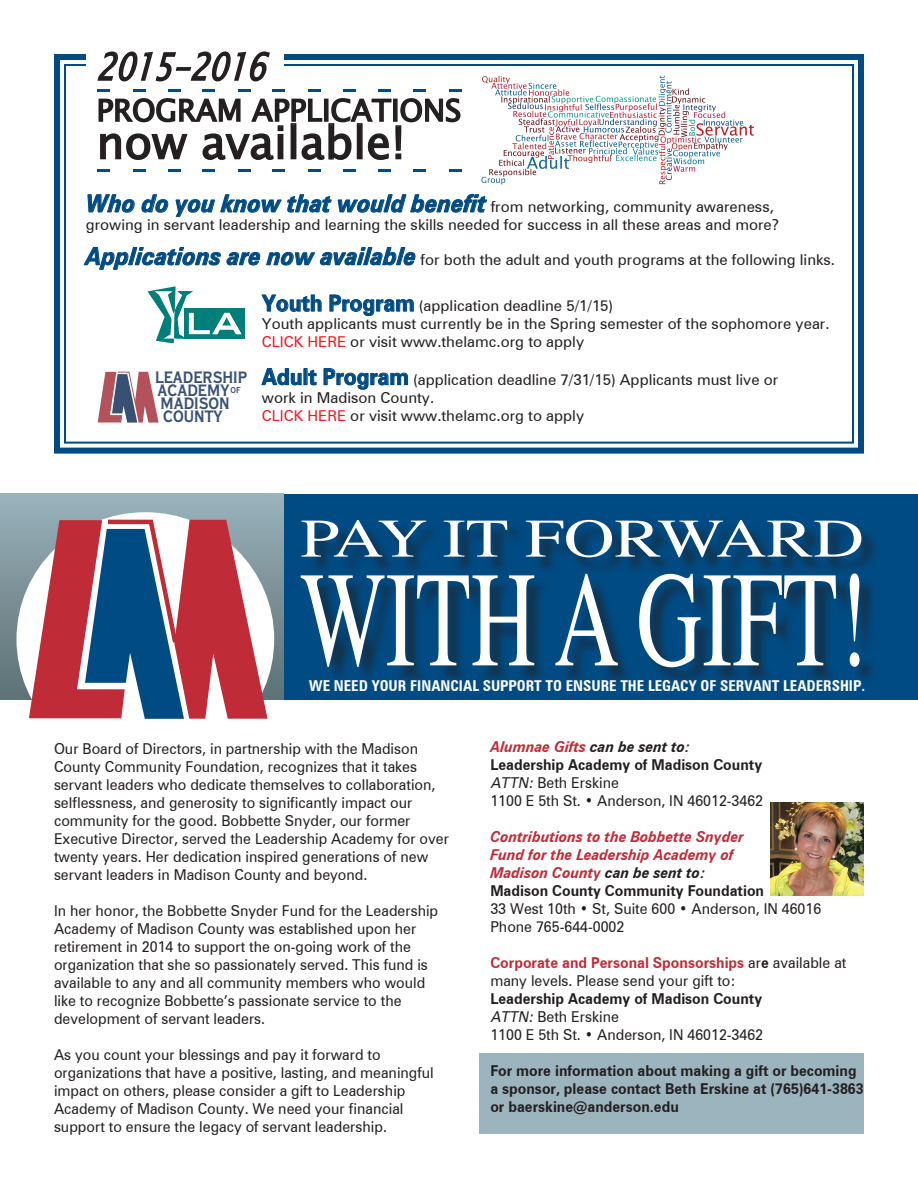
<style>
.page{position:relative;width:918px;height:1188px;background:#fff}
.page>*{position:absolute;margin:0;border:0;box-sizing:border-box;transform-origin:0 0}
.t1{font:135.9px "Times";color:#fff;scale:.67 1}
.t2{font:54.3px "Times";color:#fff;scale:1.29 1}
.t3{font:45px "Lucida Sans Unicode";color:#231f20}
.t4{font:italic 37.5px "Lucida Sans Unicode";color:#231f20;scale:.8 1}
.t5{font:30px "Lucida Sans Unicode";color:#231f20}
.t6{font:700 condensed 17.1px "Copperplate T";color:#375073;scale:.92 1}
.t7{font:15px/18px "Zurich BT";color:#231f20;scale:.95 1}
.t8{font:15px/18px "Zurich BT";color:#231f20}
.t9{font:italic 700 15px/18px "Zurich BT";color:#bf2b37;scale:.95 1}
.t10{font:700 15px/18px "Zurich BT";color:#231f20;scale:.95 1}
.t11{font:700 condensed 15px "Zurich BT";color:#fff}
.t12{font:700 condensed 9px "Copperplate T";color:#375073;scale:.92 1}
.s1{font-weight:700;font-style:italic;font-size:24px;color:#004b84}
.s2{font-weight:700;font-size:22.5px;color:#004b84}
.s3{color:#ee1d23}
.s4{font-weight:700;font-style:italic;color:#bf2b37}
.s5{font-weight:700;font-style:italic}
.s6{font-weight:700}
.s7{font-style:italic}
.s8{color:#231f20}
.s9{font-style:normal;color:#231f20}
.s10{font-weight:700;color:#bf2b37}
</style>
<div class="page">
<div style="left:0;top:494px;width:918px;height:206px;background:#004b84"></div>
<div style="left:0;top:494px;width:284px;height:206px;background:linear-gradient(to bottom,#9ab1ba,#5d7275)"></div>
<div style="left:16px;top:512px;width:258px;height:254px;background:#fff;border-radius:50%"></div>
<div style="left:304px;top:522px;width:576px;height:164px;background:#231f20;opacity:.6"></div>
<svg style="left:29px;top:517px;width:238px;height:202px"></svg>
<img style="left:771px;top:802px;width:93px;height:94px">
<div style="left:479px;top:1053px;width:384px;height:80px;background:#9bb4bd"></div>
<svg style="left:54px;top:54px;width:810px;height:400px"></svg>
<div style="left:64px;top:64px;width:790px;height:380px;border:2px solid #004b84"></div>
<div style="left:86px;top:48px;width:198px;height:27px;background:#fff"></div>
<svg style="left:97px;top:90px;width:364px;height:71px"></svg>
<svg style="left:97px;top:170px;width:13px;height:2px"></svg>
<svg style="left:133px;top:170px;width:12px;height:2px"></svg>
<svg style="left:168px;top:170px;width:12px;height:2px"></svg>
<svg style="left:203px;top:170px;width:12px;height:2px"></svg>
<svg style="left:238px;top:170px;width:13px;height:2px"></svg>
<svg style="left:272px;top:170px;width:13px;height:2px"></svg>
<svg style="left:308px;top:170px;width:13px;height:2px"></svg>
<svg style="left:343px;top:170px;width:13px;height:2px"></svg>
<svg style="left:378px;top:170px;width:13px;height:2px"></svg>
<svg style="left:413px;top:170px;width:13px;height:2px"></svg>
<svg style="left:449px;top:170px;width:12px;height:2px"></svg>
<div style="left:185px;top:308px;width:60px;height:31px;background:#007e7a"></div>
<svg style="left:144px;top:284px;width:98px;height:70px"></svg>
<svg style="left:98px;top:371px;width:61px;height:52px"></svg>
<svg style="left:97px;top:51px;width:174px;height:31px"></svg>
<h3 class="t4" style="left:96px;top:37px;width:233px">2015-2016</h3>
<h3 class="t5" style="left:97px;top:87px;width:366px">PROGRAM APPLICATIONS</h3>
<h3 class="t3" style="left:97px;top:107px;width:310px">now available!</h3>
<p class="t8" style="left:86px;top:198px;width:695px"><span class="s1">Who do you know that would benefit</span> from networking, community awareness, growing in servant leadership and learning the skills needed for success in all these areas and more?</p>
<p class="t8" style="left:86px;top:250px;width:751px"><span class="s1">Applications are now available</span> for both the adult and youth programs at the following links.</p>
<p class="t6" style="left:155px;top:368px;width:102px">LEADERSHIP</p>
<p class="t6" style="left:158px;top:381px;width:80px">ACADEMY</p>
<p class="t6" style="left:161px;top:394px;width:77px">MADISON</p>
<p class="t6" style="left:163px;top:407px;width:66px">COUNTY</p>
<p class="t12" style="left:230px;top:385px;width:13px">OF</p>
<p class="t8" style="left:262px;top:297px;width:569px"><span class="s2">Youth Program</span> (application deadline 5/1/15)<br>Youth applicants must currently be in the Spring semester of the sophomore year.<br><span class="s3">CLICK HERE</span> or visit www.thelamc.org to apply</p>
<p class="t8" style="left:262px;top:370px;width:518px"><span class="s2">Adult Program</span> (application deadline 7/31/15) Applicants must live or work in Madison County.<br><span class="s3">CLICK HERE</span> or visit www.thelamc.org to apply</p>
<h2 class="t2" style="left:300px;top:488px;width:438px">PAY IT FORWARD</h2>
<h1 class="t1" style="left:300px;top:493px;width:849px">WITH A GIFT!</h1>
<p class="t11" style="left:309px;top:676px;width:557px">WE NEED YOUR FINANCIAL SUPPORT TO ENSURE THE LEGACY OF SERVANT LEADERSHIP.</p>
<p class="t7" style="left:54px;top:739px;width:417px">Our Board of Directors, in partnership with the Madison County Community Foundation, recognizes that it takes servant leaders who dedicate themselves to collaboration, selflessness, and generosity to significantly impact our community for the good. Bobbette Snyder, our former Executive Director, served the Leadership Academy for over twenty years. Her dedication inspired generations of new servant leaders in Madison County and beyond.</p>
<p class="t7" style="left:54px;top:901px;width:406px">In her honor, the Bobbette Snyder Fund for the Leadership Academy of Madison County was established upon her retirement in 2014 to support the on-going work of the organization that she so passionately served. This fund is available to any and all community members who would like to recognize Bobbette’s passionate service to the development of servant leaders.</p>
<p class="t7" style="left:54px;top:1045px;width:401px">As you count your blessings and pay it forward to organizations that have a positive, lasting, and meaningful impact on others, please consider a gift to Leadership Academy of Madison County. We need your financial support to ensure the legacy of servant leadership.</p>
<p class="t7" style="left:490px;top:737px;width:289px"><span class="s4">Alumnae Gifts</span> <span class="s5">can be sent to:<br></span><span class="s6">Leadership Academy of Madison County<br></span><span class="s7">ATTN:</span>Beth Erskine<br>1100 E 5th St. • Anderson, IN 46012-3462</p>
<p class="t9" style="left:490px;top:827px;width:290px">Contributions to the Bobbette Snyder Fund for the Leadership Academy of Madison County <span class="s8">can be sent to:<br></span><span class="s9">Madison County Community Foundation</span></p>
<p class="t7" style="left:490px;top:899px;width:350px">33 West 10th • St, Suite 600 • Anderson, IN 46016<br>Phone 765-644-0002</p>
<p class="t7" style="left:490px;top:953px;width:376px"><span class="s10">Corporate and Personal Sponsorships</span> ar<span class="s6">e</span> available at many levels. Please send your gift to:</p>
<p class="t7" style="left:490px;top:989px;width:289px"><span class="s6">Leadership Academy of Madison County<br></span><span class="s7">ATTN:</span>Beth Erskine<br>1100 E 5th St. • Anderson, IN 46012-3462</p>
<p class="t10" style="left:490px;top:1061px;width:395px">For more information about making a gift or becoming a sponsor, please contact Beth Erskine at (765)641-3863 or baerskine@anderson.edu</p>
</div>
